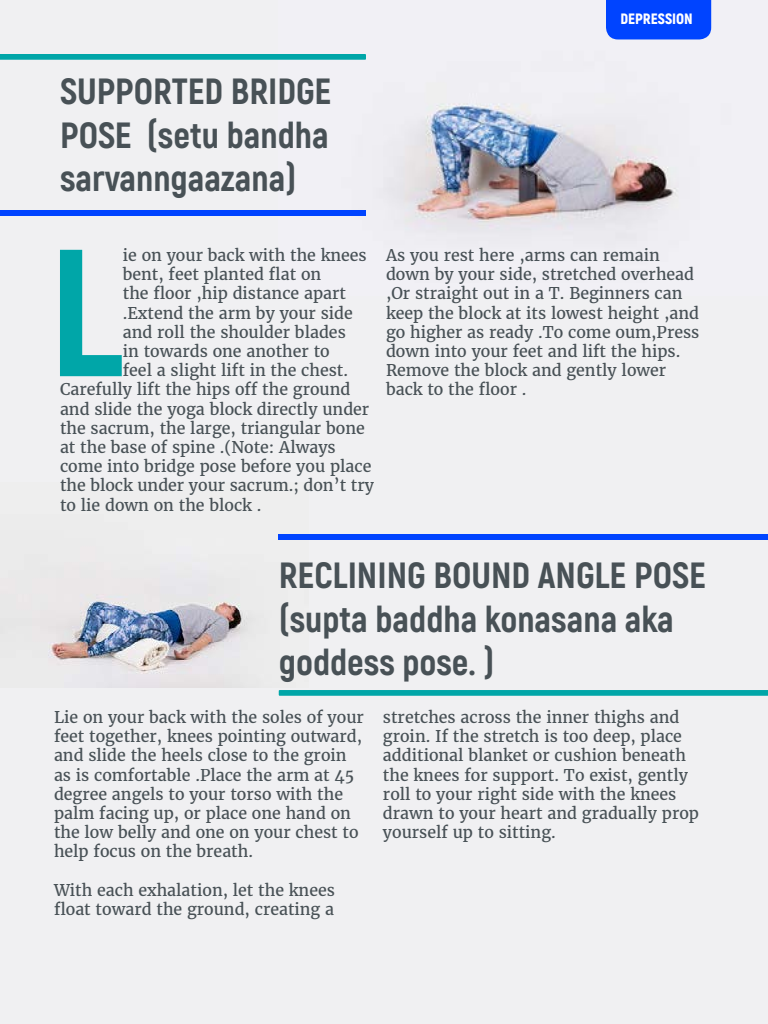
<style>
.page{position:relative;width:768px;height:1024px;background:#f0f0f2}
.page>*{position:absolute;margin:0;border:0;box-sizing:border-box;transform-origin:0 0}
.t1{font:800 180.6px "Akrobat";color:#00a6a8}
.t2{font:800 36.4px/43.7px "Akrobat";color:#485156;text-align:justify}
.t3{font:16px/19.2px "Merriweather";color:#485156}
.t4{font:900 15px "Akrobat";color:#fff}
</style>
<div class="page">
<img style="left:279px;top:0;width:489px;height:296px">
<img style="left:0;top:482px;width:308px;height:206px">
<div style="left:0;top:210px;width:366px;height:6px;background:#04f"></div>
<svg style="left:0;top:54px;width:366px;height:6px"></svg>
<svg style="left:279px;top:690px;width:489px;height:6px"></svg>
<div style="left:279px;top:534px;width:489px;height:6px;background:#04f"></div>
<div style="left:606px;top:0;width:105px;height:39px;background:#04f"></div>
<p class="t4" style="left:620px;top:9px;width:74px">DEPRESSION</p>
<h2 class="t2" style="left:60px;top:69px;width:273px">SUPPORTED BRIDGE POSE (setu bandha sarvanngaazana)</h2>
<h1 class="t1" style="left:48px;top:198px;width:76px">L</h1>
<p class="t3" style="left:123px;top:245px;width:245px">ie on your back with the knees</p>
<p class="t3" style="left:123px;top:265px;width:200px">bent, feet planted flat on</p>
<p class="t3" style="left:123px;top:284px;width:225px">the floor ,hip distance apart</p>
<p class="t3" style="left:123px;top:303px;width:232px">.Extend the arm by your side</p>
<p class="t3" style="left:123px;top:322px;width:224px">and roll the shoulder blades</p>
<p class="t3" style="left:123px;top:341px;width:208px">in towards one another to</p>
<p class="t3" style="left:123px;top:361px;width:227px">feel a slight lift in the chest.</p>
<p class="t3" style="left:60px;top:380px;width:292px">Carefully lift the hips off the ground</p>
<p class="t3" style="left:60px;top:399px;width:311px">and slide the yoga block directly under</p>
<p class="t3" style="left:60px;top:418px;width:306px">the sacrum, the large, triangular bone</p>
<p class="t3" style="left:60px;top:437px;width:277px">at the base of spine .(Note: Always</p>
<p class="t3" style="left:60px;top:457px;width:313px">come into bridge pose before you place</p>
<p class="t3" style="left:60px;top:476px;width:315px">the block under your sacrum.; don’t try</p>
<p class="t3" style="left:60px;top:495px;width:203px">to lie down on the block .</p>
<p class="t3" style="left:386px;top:245px;width:315px">As you rest here ,arms can remain down by your side, stretched overhead ,Or straight out in a T. Beginners can keep the block at its lowest height ,and go higher as ready .To come oum,Press down into your feet and lift the hips.<br>Remove the block and gently lower back to the floor .</p>
<h2 class="t2" style="left:279px;top:553px;width:429px;text-align:left">RECLINING BOUND ANGLE POSE (supta baddha konasana aka goddess pose. )</h2>
<p class="t3" style="left:54px;top:707px;width:311px">Lie on your back with the soles of your feet together, knees pointing outward, and slide the heels close to the groin as is comfortable .Place the arm at 45 degree angels to your torso with the palm facing up, or place one hand on the low belly and one on your chest to help focus on the breath.</p>
<p class="t3" style="left:54px;top:880px;width:282px">With each exhalation, let the knees float toward the ground, creating a</p>
<p class="t3" style="left:383px;top:707px;width:318px">stretches across the inner thighs and groin. If the stretch is too deep, place additional blanket or cushion beneath the knees for support. To exist, gently roll to your right side with the knees drawn to your heart and gradually prop yourself up to sitting.</p>
</div>
